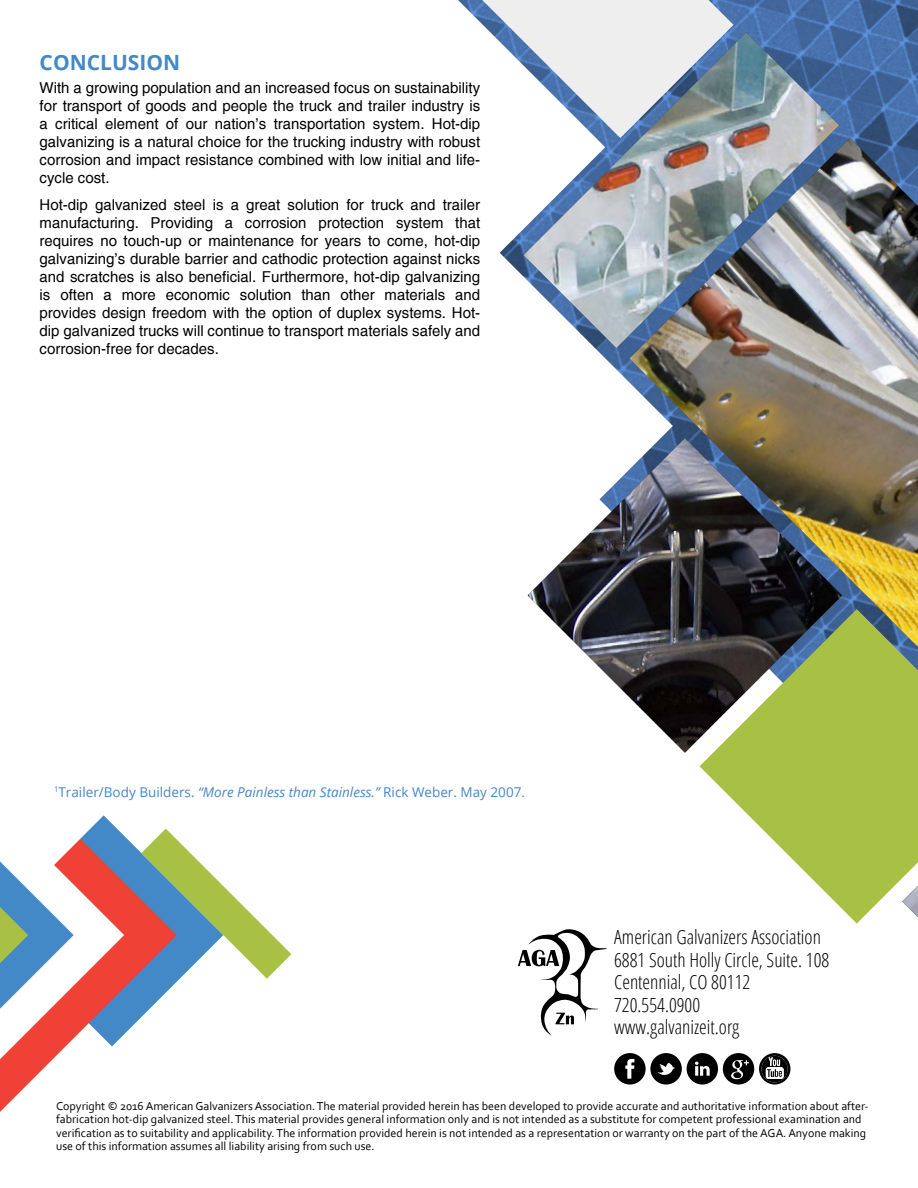
<style>
.page{position:relative;width:918px;height:1188px;background:#fff}
.page>*{position:absolute;margin:0;border:0;box-sizing:border-box;transform-origin:0 0}
.t1{font:700 21px "Open Sans";color:#4388c7}
.t2{font:300 condensed 19.5px/22.5px "Open Sans";color:#000}
.t3{font:15px/18px "Helvetica";color:#000;text-align:justify}
.t4{font:13.5px "Open Sans";color:#4388c7}
.t5{font:12px/13.5px "Corbel";color:#000}
.s1{font-style:italic}
</style>
<div class="page">
<svg style="left:699px;top:0;width:219px;height:767px;background:#456ca4"></svg>
<svg style="left:700px;top:755px;width:218px;height:169px;fill:#a8c044"></svg>
<img style="left:563px;top:631px;width:67px;height:67px">
<img style="left:630px;top:138px;width:288px;height:617px">
<img style="left:673px;top:32px;width:166px;height:316px">
<svg style="left:605px;top:0;width:129px;height:138px;background:#b9c2c8"></svg>
<svg style="left:458px;top:0;width:147px;height:65px;fill:#eee"></svg>
<svg style="left:499px;top:65px;width:174px;height:566px"></svg>
<svg style="left:0;top:815px;width:144px;height:297px"></svg>
<svg style="left:105px;top:815px;width:187px;height:200px"></svg>
<svg style="left:518px;top:929px;width:89px;height:107px"></svg>
<svg style="left:614px;top:1053px;width:176px;height:32px"></svg>
<h1 class="t1" style="left:40px;top:48px;width:142px">CONCLUSION</h1>
<p class="t3" style="left:40px;top:80px;width:442px">With a growing population and an increased focus on sustainability for transport of goods and people the truck and trailer industry is a critical element of our nation’s transportation system. Hot-dip galvanizing is a natural choice for the trucking industry with robust corrosion and impact resistance combined with low initial and life&shy;cycle cost.</p>
<p class="t3" style="left:40px;top:196px;width:442px">Hot-dip galvanized steel is a great solution for truck and trailer manufacturing. Providing a corrosion protection system that requires no touch-up or maintenance for years to come, hot-dip galvanizing’s durable barrier and cathodic protection against nicks and scratches is also beneficial. Furthermore, hot-dip galvanizing is often a more economic solution than other materials and provides design freedom with the option of duplex systems. Hot&shy;dip galvanized trucks will continue to transport materials safely and corrosion-free for decades.</p>
<p class="t4" style="left:54px;top:782px;width:473px"><sup>1</sup>Trailer/Body Builders. <span class="s1">“More Painless than Stainless.”</span> Rick Weber. May 2007.</p>
<h2 class="t2" style="left:614px;top:925px;width:217px">American Galvanizers Association<br>6881 South Holly Circle, Suite. 108<br>Centennial, CO 80112<br>720.554.0900 www.galvanizeit.org</h2>
<p class="t5" style="left:56px;top:1099px;width:814px">Copyright © 2016 American Galvanizers Association. The material provided herein has been developed to provide accurate and authoritative information about after&shy;fabrication hot-dip galvanized steel. This material provides general information only and is not intended as a substitute for competent professional examination and verification as to suitability and applicability. The information provided herein is not intended as a representation or warranty on the part of the AGA. Anyone making use of this information assumes all liability arising from such use.</p>
</div>
